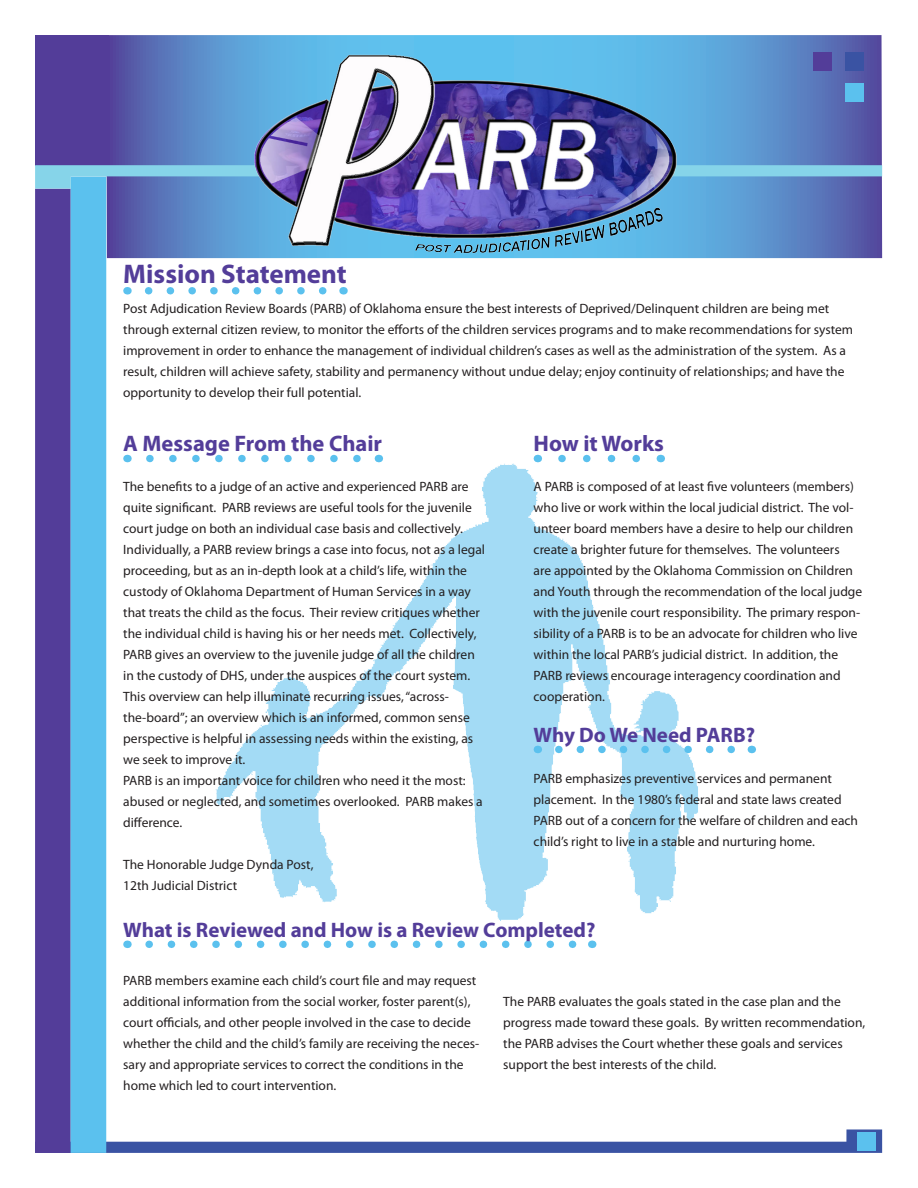
<style>
.page{position:relative;width:918px;height:1188px;background:#fff}
.page>*{position:absolute;margin:0;border:0;box-sizing:border-box;transform-origin:0 0}
.Headline{font:700 27px "Myriad Pro";color:#533d99}
.Headline-2{font:700 22.5px "Myriad Pro";color:#533d99}
.Headline-3{font:700 21px "Myriad Pro";color:#533d99}
.Body{font:13.5px/21px "Myriad Pro";color:#231f20}
</style>
<div class="page">
<div style="left:35px;top:35px;width:74px;height:130px;background:#533d99"></div>
<img style="left:215px;top:454px;width:496px;height:467px">
<svg style="left:106px;top:35px;width:776px;height:223px;background:#5a81c2"></svg>
<svg style="left:106px;top:1129px;width:776px;height:24px"></svg>
<div style="left:35px;top:189px;width:36px;height:964px;background:#533d99"></div>
<div style="left:71px;top:177px;width:35px;height:976px;background:#5bc1ee"></div>
<div style="left:858px;top:1132px;width:18px;height:18px;background:#5bc1ee"></div>
<svg style="left:35px;top:165px;width:847px;height:24px;background:#71add7"></svg>
<div style="left:845px;top:52px;width:18px;height:18px;background:#3a53a3"></div>
<div style="left:845px;top:84px;width:18px;height:18px;background:#5bc1ee"></div>
<div style="left:813px;top:52px;width:19px;height:18px;background:#533d99"></div>
<img style="left:226px;top:43px;width:467px;height:216px">
<svg style="left:149px;top:287px;width:178px;height:8px"></svg>
<svg style="left:562px;top:455px;width:86px;height:7px"></svg>
<svg style="left:150px;top:455px;width:217px;height:7px"></svg>
<svg style="left:559px;top:746px;width:176px;height:7px"></svg>
<svg style="left:149px;top:941px;width:428px;height:7px"></svg>
<p class="Headline" style="left:123px;top:257px;width:225px">Mission Statement</p>
<p class="Body" style="left:123px;top:297px;width:731px">Post Adjudication Review Boards (PARB) of Oklahoma ensure the best interests of Deprived/Delinquent children are being met through external citizen review, to monitor the efforts of the children services programs and to make recommendations for system improvement in order to enhance the management of individual children’s cases as well as the administration of the system. As a result, children will achieve safety, stability and permanency without undue delay; enjoy continuity of relationships; and have the opportunity to develop their full potential.</p>
<p class="Headline-2" style="left:534px;top:429px;width:132px">How it Works</p>
<p class="Body" style="left:534px;top:476px;width:330px">A PARB is composed of at least five volunteers (members) who live or work within the local judicial district. The vol&shy;unteer board members have a desire to help our children create a brighter future for themselves. The volunteers<br>are appointed by the Oklahoma Commission on Children and Youth through the recommendation of the local judge with the juvenile court responsibility. The primary respon&shy;sibility of a PARB is to be an advocate for children who live within the local PARB’s judicial district. In addition, the PARB reviews encourage interagency coordination and cooperation.</p>
<p class="Headline-2" style="left:123px;top:429px;width:260px">A Message From the Chair</p>
<p class="Body" style="left:123px;top:476px;width:363px">The benefits to a judge of an active and experienced PARB are quite significant. PARB reviews are useful tools for the juvenile court judge on both an individual case basis and collectively.<br>Individually, a PARB review brings a case into focus, not as a legal proceeding, but as an in-depth look at a child’s life, within the custody of Oklahoma Department of Human Services in a way that treats the child as the focus. Their review critiques whether the individual child is having his or her needs met. Collectively, PARB gives an overview to the juvenile judge of all the children in the custody of DHS, under the auspices of the court system.<br>This overview can help illuminate recurring issues, “across&shy;the-board”; an overview which is an informed, common sense perspective is helpful in assessing needs within the existing, as we seek to improve it.</p>
<p class="Body" style="left:123px;top:770px;width:361px">PARB is an important voice for children who need it the most: abused or neglected, and sometimes overlooked. PARB makes a difference.</p>
<p class="Body" style="left:123px;top:854px;width:192px">The Honorable Judge Dynda Post,</p>
<p class="Body" style="left:123px;top:875px;width:115px">12th Judicial District</p>
<p class="Headline-3" style="left:534px;top:721px;width:223px">Why Do We Need PARB?</p>
<p class="Body" style="left:534px;top:768px;width:326px">PARB emphasizes preventive services and permanent placement. In the 1980’s federal and state laws created PARB out of a concern for the welfare of children and each child’s right to live in a stable and nurturing home.</p>
<p class="Headline-3" style="left:123px;top:916px;width:474px">What is Reviewed and How is a Review Completed?</p>
<p class="Body" style="left:123px;top:970px;width:358px">PARB members examine each child’s court file and may request additional information from the social worker, foster parent(s), court officials, and other people involved in the case to decide whether the child and the child’s family are receiving the neces&shy;sary and appropriate services to correct the conditions in the home which led to court intervention.</p>
<p class="Body" style="left:503px;top:991px;width:364px">The PARB evaluates the goals stated in the case plan and the progress made toward these goals. By written recommendation, the PARB advises the Court whether these goals and services support the best interests of the child.</p>
</div>
